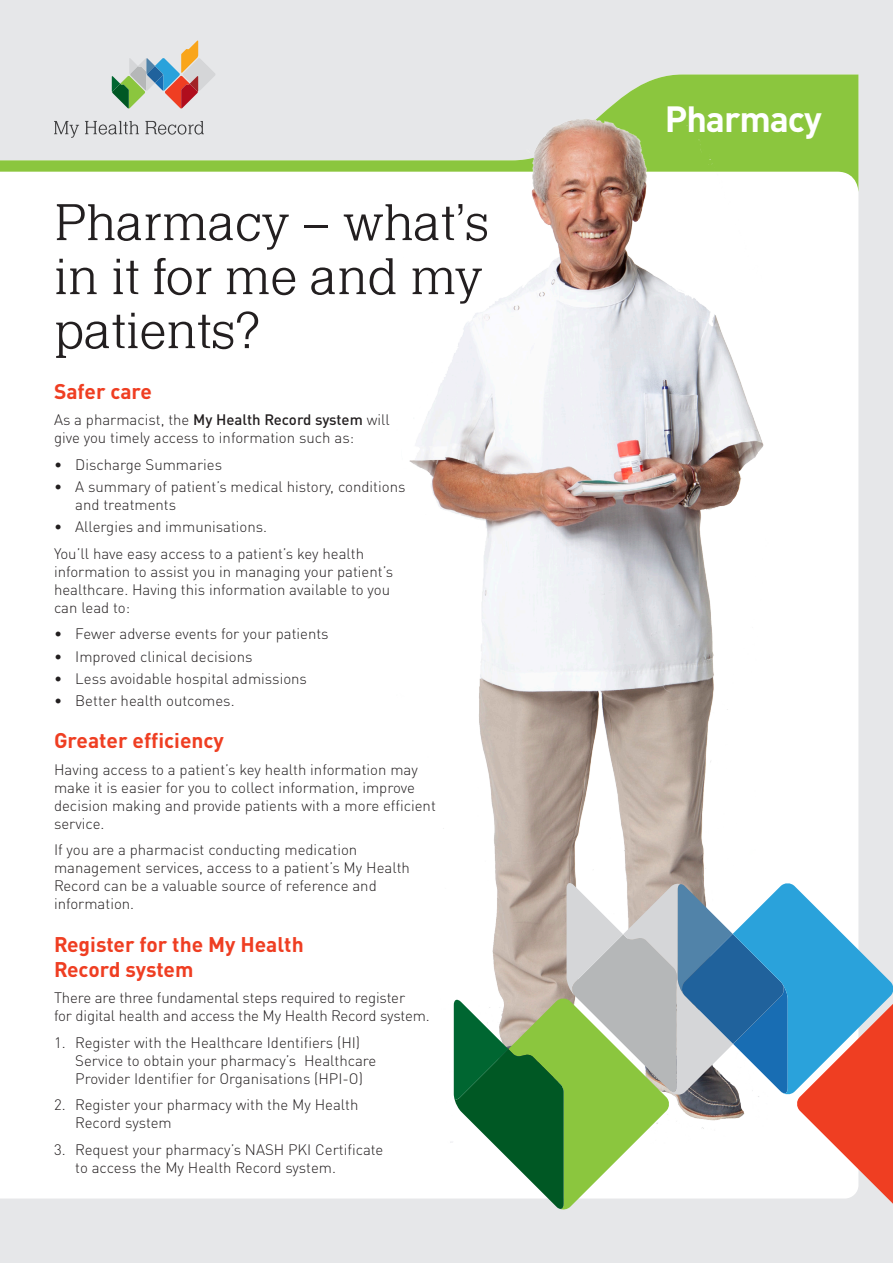
<style>
.page{position:relative;width:893px;height:1263px;background:#e6e7e9}
.page>*{position:absolute;margin:0;border:0;box-sizing:border-box;transform-origin:0 0}
.t1{font:300 54px/54px "URW Quint W01";color:#231f20;text-align:justify}
.t2{font:700 36px "DINOT";letter-spacing:-.03em;color:#fff}
.t3{font:700 21px/25.2px "DINOT";color:#ef3e22}
.t4{font:300 15px/18px "DINOT";color:#231f20}
.s1{font-weight:500}
</style>
<div class="page">
<div style="left:0;top:74px;width:858px;height:1124px;background:#fff"></div>
<svg style="left:0;top:75px;width:858px;height:117px"></svg>
<img style="left:373px;top:99px;width:396px;height:1045px">
<svg style="left:454px;top:881px;width:439px;height:329px;background:#a4b6ac"></svg>
<svg style="left:112px;top:40px;width:104px;height:69px"></svg>
<svg style="left:54px;top:121px;width:25px;height:17px"></svg>
<svg style="left:85px;top:121px;width:54px;height:14px"></svg>
<svg style="left:145px;top:121px;width:59px;height:14px"></svg>
<p class="t1" style="left:54px;top:194px;width:436px">Pharmacy – what’s in it for me and my patients?</p>
<p class="t3" style="left:54px;top:378px;width:100px">Safer care</p>
<p class="t4" style="left:54px;top:411px;width:337px">As a pharmacist, the <span class="s1">My Health Record system</span> will give you timely access to information such as:</p>
<p class="t4" style="left:54px;top:455px;width:170px">• Discharge Summaries</p>
<p class="t4" style="left:75px;top:477px;width:332px;text-indent:-21px">• A summary of patient’s medical history, conditions and treatments</p>
<p class="t4" style="left:54px;top:518px;width:215px">• Allergies and immunisations.</p>
<p class="t4" style="left:54px;top:544px;width:341px">You’ll have easy access to a patient’s key health information to assist you in managing your patient’s healthcare. Having this information available to you can lead to:</p>
<p class="t4" style="left:54px;top:625px;width:276px">• Fewer adverse events for your patients</p>
<p class="t4" style="left:54px;top:647px;width:200px">• Improved clinical decisions</p>
<p class="t4" style="left:54px;top:669px;width:255px">• Less avoidable hospital admissions</p>
<p class="t4" style="left:54px;top:691px;width:182px">• Better health outcomes.</p>
<p class="t3" style="left:54px;top:727px;width:171px">Greater efficiency</p>
<p class="t4" style="left:54px;top:760px;width:383px">Having access to a patient’s key health information may make it is easier for you to collect information, improve decision making and provide patients with a more efficient service.</p>
<p class="t4" style="left:54px;top:841px;width:357px">If you are a pharmacist conducting medication management services, access to a patient’s My Health Record can be a valuable source of reference and information.</p>
<p class="t3" style="left:54px;top:931px;width:251px">Register for the My Health<br>Record system</p>
<p class="t4" style="left:54px;top:989px;width:377px">There are three fundamental steps required to register<br>for digital health and access the My Health Record system.</p>
<p class="t4" style="left:75px;top:1033px;width:303px;text-indent:-21px">1. Register with the Healthcare Identifiers (HI)<br>Service to obtain your pharmacy’s Healthcare<br>Provider Identifier for Organisations (HPI-O)</p>
<p class="t4" style="left:75px;top:1096px;width:285px;text-indent:-21px">2. Register your pharmacy with the My Health<br>Record system</p>
<p class="t4" style="left:75px;top:1140px;width:310px;text-indent:-21px">3. Request your pharmacy’s NASH PKI Certificate to access the My Health Record system.</p>
<p class="t2" style="left:665px;top:95px;width:159px">Pharmacy</p>
</div>
